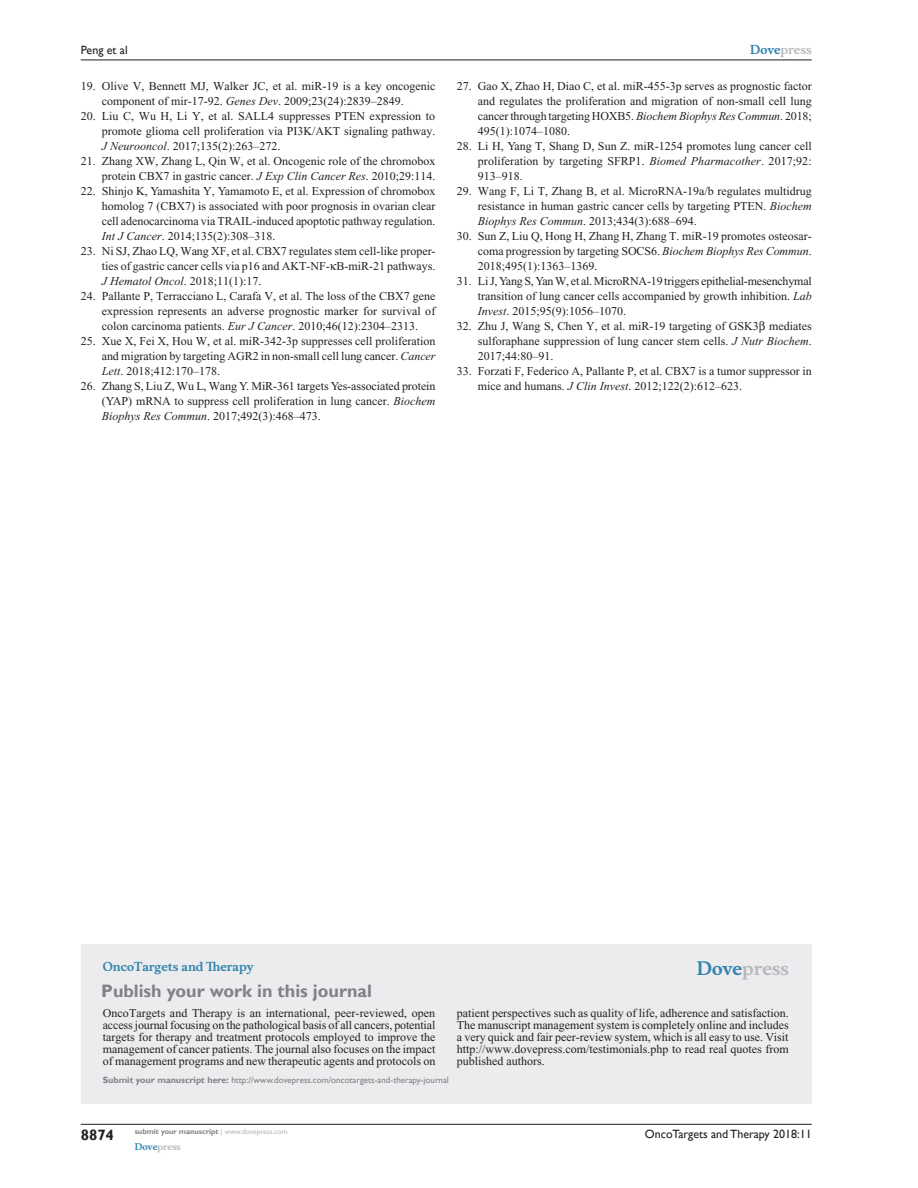
<style>
.page{position:relative;width:918px;height:1188px;background:#fff}
.page>*{position:absolute;margin:0;border:0;box-sizing:border-box;transform-origin:0 0}
.PromBx-H1{font:700 18px "Gill Sans";color:#808285}
.PromBx-Brand{font:700 18px "Musee";color:#b8b9bc}
.t1{font:700 15px "Gill Sans";color:#231f20}
.RefNL2{font:12px/15px "Times New Roman";color:#231f20;text-align:justify}
.PromBx-Tx{font:12px/12px "Times New Roman";color:#231f20;text-align:justify}
.t2{font:12px "Gill Sans";color:#231f20}
.PromBx-JrnlName{font:700 12px "Musee";color:#3485ae}
.t3{font:700 12px "Musee";color:#b8b9bc}
.PromBx-SubmitMssWebA{font:9px "Gill Sans";color:#808285}
.t4{font:700 9px "Musee";color:#b8b9bc}
.t5{font:700 7.5px "Gill Sans";color:#808285}
.s1{font-style:italic}
.s2{color:#3485ae}
.s3{font-weight:700}
.s4{font-weight:400;color:#b8b9bc}
</style>
<div class="page">
<div style="left:81px;top:944px;width:731px;height:159px;background:#ececee"></div>
<hr style="left:81px;top:1124px;width:731px;height:1px;background:#231f20">
<hr style="left:81px;top:60px;width:731px;height:1px;background:#231f20">
<p class="t2" style="left:81px;top:43px;width:48px">Peng et al</p>
<p class="RefNL2" style="left:102px;top:79px;width:335px;text-indent:-21px">19. Olive V, Bennett MJ, Walker JC, et al. miR-19 is a key oncogenic component of mir-17-92. <span class="s1">Genes Dev</span>. 2009;23(24):2839–2849.</p>
<p class="RefNL2" style="left:102px;top:109px;width:335px;text-indent:-21px">20. Liu C, Wu H, Li Y, et al. SALL4 suppresses PTEN expression to promote glioma cell proliferation via PI3K/AKT signaling pathway.<br><span class="s1">J Neurooncol</span>. 2017;135(2):263–272.</p>
<p class="RefNL2" style="left:81px;top:154px;width:356px;text-align:right">21. Zhang XW, Zhang L, Qin W, et al. Oncogenic role of the chromobox protein CBX7 in gastric cancer. <span class="s1">J Exp Clin Cancer Res</span>. 2010;29:114.</p>
<p class="RefNL2" style="left:102px;top:184px;width:335px;text-indent:-21px">22. Shinjo K, Yamashita Y, Yamamoto E, et al. Expression of chromobox homolog 7 (CBX7) is associated with poor prognosis in ovarian clear cell adenocarcinoma via TRAIL-induced apoptotic pathway regulation.<br><span class="s1">Int J Cancer</span>. 2014;135(2):308–318.</p>
<p class="RefNL2" style="left:102px;top:244px;width:335px;text-indent:-21px">23. Ni SJ, Zhao LQ, Wang XF, et al. CBX7 regulates stem cell-like proper&shy;ties of gastric cancer cells via p16 and AKT-NF- B-miR-21 pathways.<br><span class="s1">J Hematol Oncol</span>. 2018;11(1):17.</p>
<p class="RefNL2" style="left:102px;top:289px;width:335px;text-indent:-21px">24. Pallante P, Terracciano L, Carafa V, et al. The loss of the CBX7 gene expression represents an adverse prognostic marker for survival of colon carcinoma patients. <span class="s1">Eur J Cancer</span>. 2010;46(12):2304–2313.</p>
<p class="RefNL2" style="left:102px;top:334px;width:335px;text-indent:-21px">25. Xue X, Fei X, Hou W, et al. miR-342-3p suppresses cell proliferation and migration by targeting AGR2 in non-small cell lung cancer. <span class="s1">Cancer Lett</span>. 2018;412:170–178.</p>
<p class="RefNL2" style="left:102px;top:379px;width:335px;text-indent:-21px">26. Zhang S, Liu Z, Wu L, Wang Y. MiR-361 targets Yes-associated protein (YAP) mRNA to suppress cell proliferation in lung cancer. <span class="s1">Biochem Biophys Res Commun</span>. 2017;492(3):468–473.</p>
<p class="t3" style="left:750px;top:43px;width:63px"><span class="s2">Dove</span>press</p>
<p class="RefNL2" style="left:478px;top:79px;width:335px;text-indent:-21px">27. Gao X, Zhao H, Diao C, et al. miR-455-3p serves as prognostic factor and regulates the proliferation and migration of non-small cell lung cancer through targeting HOXB5. <span class="s1">Biochem Biophys Res Commun</span>. 2018; 495(1):1074–1080.</p>
<p class="RefNL2" style="left:478px;top:139px;width:335px;text-indent:-21px">28. Li H, Yang T, Shang D, Sun Z. miR-1254 promotes lung cancer cell proliferation by targeting SFRP1. <span class="s1">Biomed Pharmacother</span>. 2017;92:<br>913–918.</p>
<p class="RefNL2" style="left:478px;top:184px;width:335px;text-indent:-21px">29. Wang F, Li T, Zhang B, et al. MicroRNA-19a/b regulates multidrug resistance in human gastric cancer cells by targeting PTEN. <span class="s1">Biochem Biophys Res Commun</span>. 2013;434(3):688–694.</p>
<p class="RefNL2" style="left:478px;top:229px;width:335px;text-indent:-21px">30. Sun Z, Liu Q, Hong H, Zhang H, Zhang T. miR-19 promotes osteosar&shy;coma progression by targeting SOCS6. <span class="s1">Biochem Biophys Res Commun</span>.<br>2018;495(1):1363–1369.</p>
<p class="RefNL2" style="left:478px;top:274px;width:335px;text-indent:-21px">31. Li J, Yang S, Yan W, et al. MicroRNA-19 triggers epithelial-mesenchymal transition of lung cancer cells accompanied by growth inhibition. <span class="s1">Lab Invest</span>. 2015;95(9):1056–1070.</p>
<p class="RefNL2" style="left:478px;top:319px;width:335px;text-indent:-21px">32. Zhu J, Wang S, Chen Y, et al. miR-19 targeting of GSK3 mediates sulforaphane suppression of lung cancer stem cells. <span class="s1">J Nutr Biochem</span>.<br>2017;44:80–91.</p>
<p class="RefNL2" style="left:478px;top:364px;width:335px;text-indent:-21px">33. Forzati F, Federico A, Pallante P, et al. CBX7 is a tumor suppressor in mice and humans. <span class="s1">J Clin Invest</span>. 2012;122(2):612–623.</p>
<p class="PromBx-JrnlName" style="left:103px;top:959px;width:152px">OncoTargets and Therapy</p>
<p class="PromBx-H1" style="left:101px;top:980px;width:272px">Publish your work in this journal</p>
<p class="PromBx-Brand" style="left:697px;top:958px;width:94px"><span class="s2">Dove</span>press</p>
<p class="PromBx-Tx" style="left:103px;top:1007px;width:334px">OncoTargets and Therapy is an international, peer-reviewed, open access journal focusing on the pathological basis of all cancers, potential targets for therapy and treatment protocols employed to improve the management of cancer patients. The journal also focuses on the impact of management programs and new therapeutic agents and protocols on</p>
<p class="PromBx-Tx" style="left:457px;top:1007px;width:333px">patient perspectives such as quality of life, adherence and satisfaction.<br>The manuscript management system is completely online and includes a very quick and fair peer-review system, which is all easy to use. Visit http://www.dovepress.com/testimonials.php to read real quotes from published authors.</p>
<p class="PromBx-SubmitMssWebA" style="left:103px;top:1075px;width:348px"><span class="s3">Submit your manuscript here:</span> http://www.dovepress.com/oncotargets-and-therapy-journal</p>
<p class="t1" style="left:81px;top:1126px;width:35px">8874</p>
<p class="t5" style="left:135px;top:1127px;width:154px">submit your manuscript <span class="s4">| www.dovepress.com</span></p>
<p class="t4" style="left:135px;top:1141px;width:48px"><span class="s2">Dove</span>press</p>
<p class="t2" style="left:645px;top:1127px;width:168px">OncoTargets and Therapy 2018:11</p>
</div>
